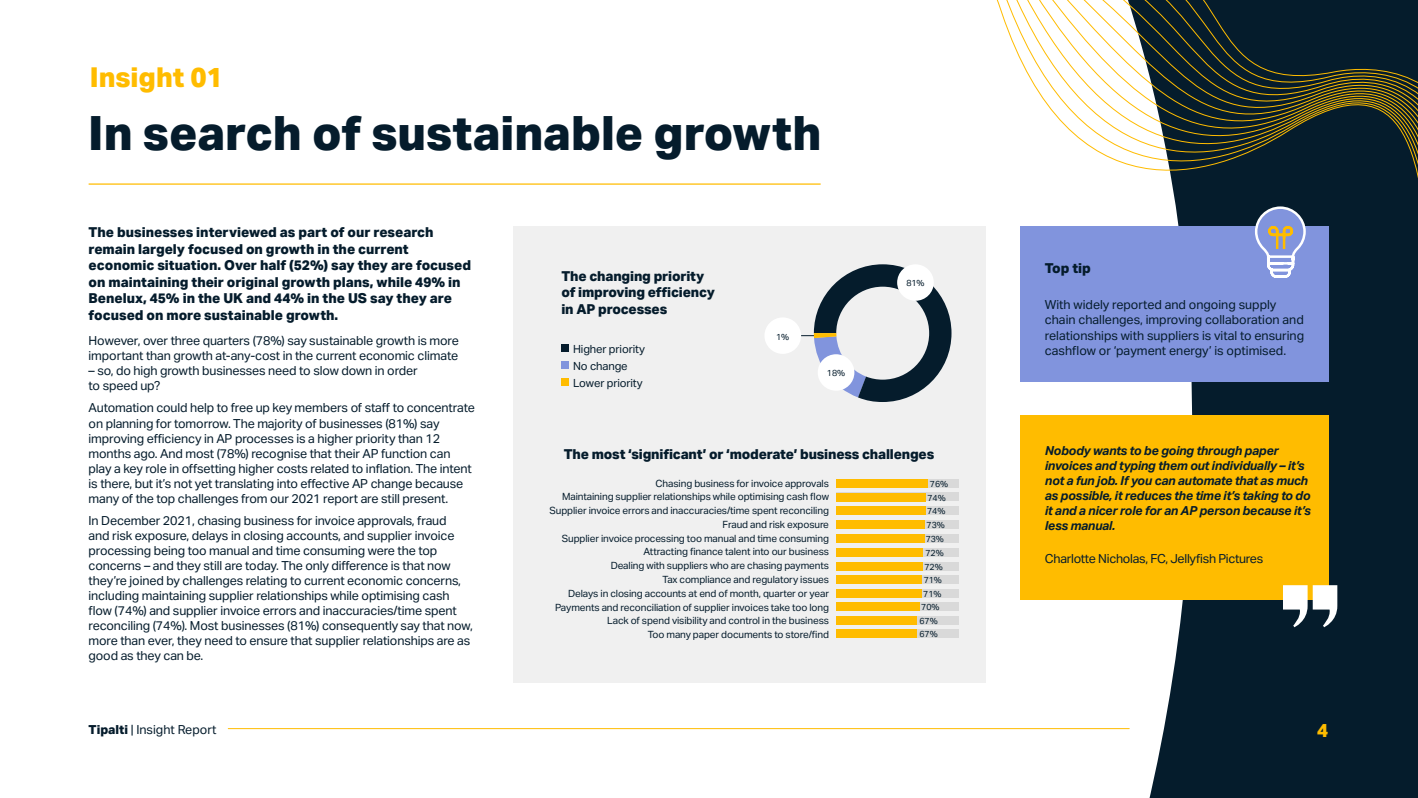
<style>
.page{position:relative;width:1418px;height:798px;background:#fff}
.page>*{position:absolute;margin:0;border:0;box-sizing:border-box;transform-origin:0 0}
.t1{font:800 47.5px "Aktiv Grotesk";color:#051c2c}
.t2{font:800 27.5px "Aktiv Grotesk";color:#ffbc00}
.t3{font:800 18.75px "Aktiv Grotesk";color:#ffbc00}
.t4{font:800 13.75px/16.5px "Aktiv Grotesk";letter-spacing:-.005em;color:#051c2c}
.t5{font:12.5px/15px "Aktiv Grotesk";letter-spacing:-.01em;color:#051c2c}
.t6{font:italic 700 12.5px/15px "Aktiv Grotesk";letter-spacing:-.02em;color:#051c2c}
.t7{font:11.25px/17px "Aktiv Grotesk";letter-spacing:-.01em;color:#051c2c}
.t8{font:10px/13.8px "Aktiv Grotesk";letter-spacing:-.01em;color:#051c2c;text-align:right}
.t9{font:8.75px/13.5px "Aktiv Grotesk";letter-spacing:-.01em;color:#051c2c;text-align:center}
.s1{font-weight:800}
</style>
<div class="page">
<hr style="left:89px;top:183px;width:731px;height:2px;background:#ffbc00">
<hr style="left:228px;top:727px;width:1070px;height:1px;background:#ffbc00">
<div style="left:512px;top:226px;width:473px;height:456px;background:#f0f0f0"></div>
<div style="left:836px;top:478px;width:122px;height:9px;background:#d9d9d9"></div>
<div style="left:836px;top:478px;width:91px;height:9px;background:#ffbc00"></div>
<div style="left:836px;top:492px;width:122px;height:9px;background:#d9d9d9"></div>
<div style="left:836px;top:492px;width:89px;height:9px;background:#ffbc00"></div>
<div style="left:836px;top:506px;width:122px;height:9px;background:#d9d9d9"></div>
<div style="left:836px;top:506px;width:89px;height:9px;background:#ffbc00"></div>
<div style="left:836px;top:520px;width:122px;height:9px;background:#d9d9d9"></div>
<div style="left:836px;top:520px;width:88px;height:9px;background:#ffbc00"></div>
<div style="left:836px;top:534px;width:122px;height:9px;background:#d9d9d9"></div>
<div style="left:836px;top:534px;width:88px;height:9px;background:#ffbc00"></div>
<div style="left:836px;top:547px;width:122px;height:9px;background:#d9d9d9"></div>
<div style="left:836px;top:547px;width:86px;height:9px;background:#ffbc00"></div>
<div style="left:836px;top:561px;width:122px;height:9px;background:#d9d9d9"></div>
<div style="left:836px;top:561px;width:86px;height:9px;background:#ffbc00"></div>
<div style="left:836px;top:575px;width:122px;height:8px;background:#d9d9d9"></div>
<div style="left:836px;top:575px;width:85px;height:8px;background:#ffbc00"></div>
<div style="left:836px;top:588px;width:122px;height:9px;background:#d9d9d9"></div>
<div style="left:836px;top:588px;width:85px;height:9px;background:#ffbc00"></div>
<div style="left:836px;top:602px;width:122px;height:8px;background:#d9d9d9"></div>
<div style="left:836px;top:602px;width:83px;height:8px;background:#ffbc00"></div>
<div style="left:836px;top:615px;width:122px;height:9px;background:#d9d9d9"></div>
<div style="left:836px;top:615px;width:80px;height:9px;background:#ffbc00"></div>
<div style="left:836px;top:629px;width:122px;height:8px;background:#d9d9d9"></div>
<div style="left:836px;top:629px;width:80px;height:8px;background:#ffbc00"></div>
<div style="left:764px;top:317px;width:37px;height:37px;background:#fff;border-radius:50%"></div>
<div style="left:561px;top:344px;width:8px;height:8px;background:#051c2c"></div>
<div style="left:561px;top:361px;width:8px;height:8px;background:#8194dd"></div>
<div style="left:561px;top:378px;width:8px;height:8px;background:#ffbc00"></div>
<svg style="left:991px;top:218px;width:426px;height:579px"></svg>
<svg style="left:996px;top:0;width:421px;height:218px"></svg>
<div style="left:1020px;top:226px;width:308px;height:156px;background:#8194dd"></div>
<svg style="left:1253px;top:205px;width:53px;height:73px"></svg>
<div style="left:1020px;top:415px;width:308px;height:184px;background:#ffbc00"></div>
<svg style="left:1282px;top:585px;width:55px;height:42px"></svg>
<svg style="left:789px;top:264px;width:162px;height:138px"></svg>
<h2 class="t2" style="left:90px;top:60px;width:134px">Insight 01</h2>
<h1 class="t1" style="left:88px;top:103px;width:734px">In search of sustainable growth</h1>
<p class="t4" style="left:89px;top:223px;width:384px">The businesses interviewed as part of our research remain largely focused on growth in the current economic situation. Over half (52%) say they are focused on maintaining their original growth plans, while 49% in Benelux, 45% in the UK and 44% in the US say they are focused on more sustainable growth.</p>
<p class="t5" style="left:89px;top:333px;width:372px">However, over three quarters (78%) say sustainable growth is more important than growth at-any-cost in the current economic climate</p>
<p class="t5" style="left:89px;top:363px;width:330px">– so, do high growth businesses need to slow down in order to speed up?</p>
<p class="t5" style="left:89px;top:400px;width:388px">Automation could help to free up key members of staff to concentrate on planning for tomorrow. The majority of businesses (81%) say improving efficiency in AP processes is a higher priority than 12 months ago. And most (78%) recognise that their AP function can play a key role in offsetting higher costs related to inflation. The intent is there, but it’s not yet translating into effective AP change because many of the top challenges from our 2021 report are still present.</p>
<p class="t5" style="left:89px;top:512px;width:386px">In December 2021, chasing business for invoice approvals, fraud<br>and risk exposure, delays in closing accounts, and supplier invoice processing being too manual and time consuming were the top concerns – and they still are today. The only difference is that now they’re joined by challenges relating to current economic concerns, including maintaining supplier relationships while optimising cash flow (74%) and supplier invoice errors and inaccuracies/time spent reconciling (74%). Most businesses (81%) consequently say that now, more than ever, they need to ensure that supplier relationships are as good as they can be.</p>
<p class="t5" style="left:89px;top:722px;width:129px"><span class="s1">Tipalti</span> | Insight Report</p>
<p class="t4" style="left:561px;top:267px;width:155px">The changing priority of improving efficiency in AP processes</p>
<p class="t7" style="left:573px;top:340px;width:73px">Higher priority<br>No change<br>Lower priority</p>
<p class="t9" style="left:776px;top:330px;width:15px">1%</p>
<p class="t9" style="left:827px;top:366px;width:20px">18%</p>
<p class="t9" style="left:906px;top:276px;width:20px">81%</p>
<p class="t4" style="left:564px;top:445px;width:372px">The most ‘significant’ or ‘moderate’ business challenges</p>
<p class="t9" style="left:927px;top:477px;width:23px">76%<br>74%<br>74%</p>
<p class="t9" style="left:926px;top:518px;width:20px">73%</p>
<p class="t9" style="left:925px;top:532px;width:20px">73%</p>
<p class="t9" style="left:925px;top:546px;width:20px">72%</p>
<p class="t9" style="left:924px;top:559px;width:20px">72%</p>
<p class="t9" style="left:923px;top:573px;width:20px">71%</p>
<p class="t9" style="left:923px;top:586px;width:20px">71%</p>
<p class="t9" style="left:921px;top:600px;width:20px">70%</p>
<p class="t9" style="left:919px;top:613px;width:20px">67%</p>
<p class="t9" style="left:919px;top:627px;width:20px">67%</p>
<p class="t8" style="left:549px;top:476px;width:281px">Chasing business for invoice approvals<br>Maintaining supplier relationships while optimising cash flow Supplier invoice errors and inaccuracies/time spent reconciling Fraud and risk exposure<br>Supplier invoice processing too manual and time consuming Attracting finance talent into our business<br>Dealing with suppliers who are chasing payments<br>Tax compliance and regulatory issues<br>Delays in closing accounts at end of month, quarter or year Payments and reconciliation of supplier invoices take too long Lack of spend visibility and control in the business<br>Too many paper documents to store/find</p>
<p class="t4" style="left:1044px;top:260px;width:48px">Top tip</p>
<p class="t5" style="left:1044px;top:297px;width:261px">With widely reported and ongoing supply chain challenges, improving collaboration and relationships with suppliers is vital to ensuring cashflow or ‘payment energy’ is optimised.</p>
<p class="t6" style="left:1044px;top:443px;width:267px">Nobody wants to be going through paper invoices and typing them out individually – it’s not a fun job. If you can automate that as much as possible, it reduces the time it’s taking to do it and a nicer role for an AP person because it’s less manual.</p>
<p class="t5" style="left:1044px;top:551px;width:220px">Charlotte Nicholas, FC, Jellyfish Pictures</p>
<h3 class="t3" style="left:1316px;top:718px;width:13px">4</h3>
</div>
